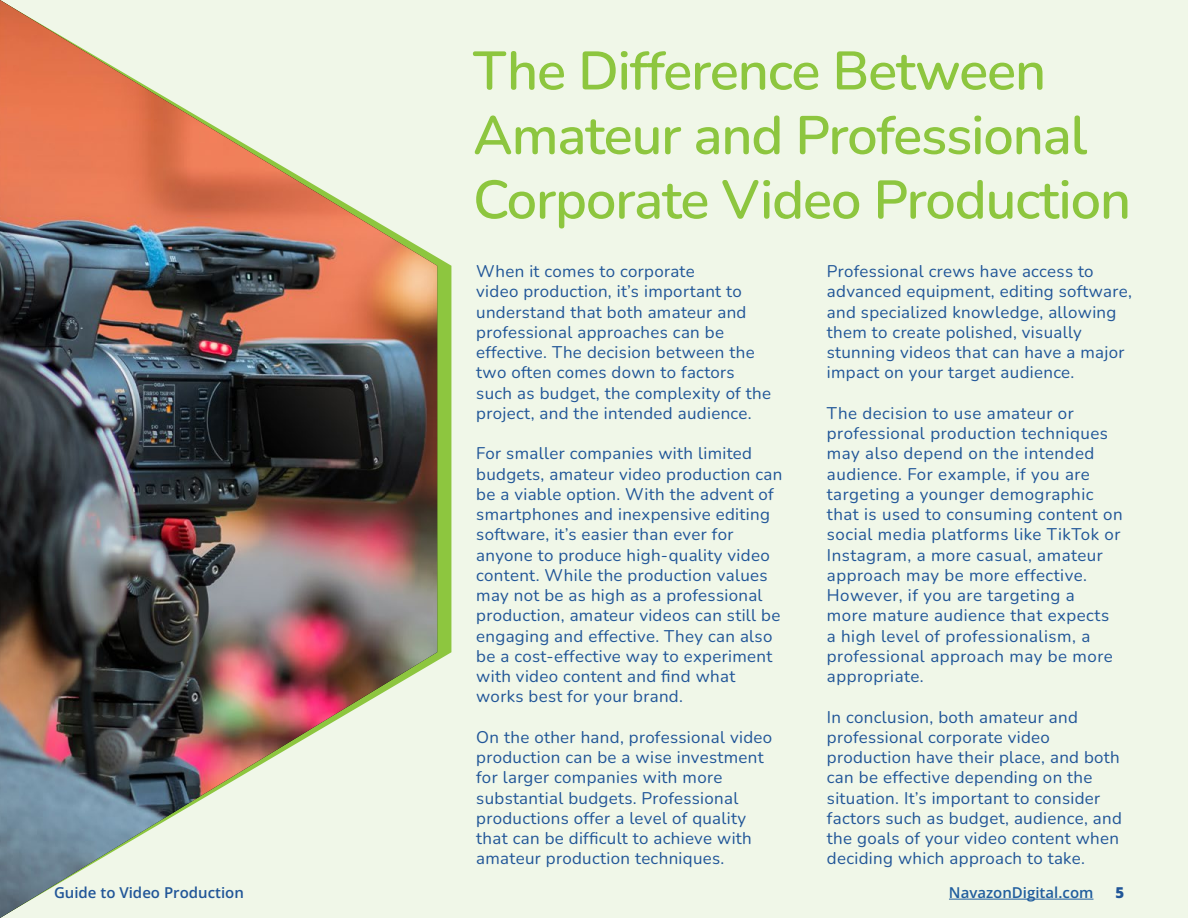
<style>
.page{position:relative;width:1188px;height:918px;background:#f0f7e8}
.page>*{position:absolute;margin:0;border:0;box-sizing:border-box;transform-origin:0 0}
.t1{font:600 54px/64.5px "Nunito";letter-spacing:-.02em;color:#8dc63f}
.t2{font:16.8px/20.2px "Nunito";letter-spacing:.02em;color:#215698}
.t3{font:15px "Open Sans";color:#215698}
.t4{font:15px "Open Sans";color:#215e9e}
</style>
<div class="page">
<hr style="left:949px;top:899px;width:144px;height:1px;background:#215e9e">
<svg style="left:437px;top:257px;width:14px;height:404px;background:#8dc342"></svg>
<img style="left:0;top:0;width:437px;height:918px">
<h1 class="t1" style="left:473px;top:37px;width:660px">The Difference Between<br>Amateur and Professional<br>Corporate Video Production</h1>
<p class="t2" style="left:476px;top:261px;width:296px">When it comes to corporate<br>video production, it’s important to understand that both amateur and professional approaches can be effective. The decision between the two often comes down to factors such as budget, the complexity of the project, and the intended audience.</p>
<p class="t2" style="left:476px;top:443px;width:308px">For smaller companies with limited budgets, amateur video production can be a viable option. With the advent of smartphones and inexpensive editing software, it’s easier than ever for anyone to produce high-quality video content. While the production values may not be as high as a professional production, amateur videos can still be engaging and effective. They can also be a cost-effective way to experiment with video content and find what works best for your brand.</p>
<p class="t2" style="left:476px;top:726px;width:298px">On the other hand, professional video production can be a wise investment for larger companies with more substantial budgets. Professional productions offer a level of quality that can be difficult to achieve with amateur production techniques.</p>
<p class="t2" style="left:827px;top:261px;width:307px">Professional crews have access to advanced equipment, editing software, and specialized knowledge, allowing them to create polished, visually stunning videos that can have a major impact on your target audience.</p>
<p class="t2" style="left:827px;top:402px;width:297px">The decision to use amateur or professional production techniques may also depend on the intended audience. For example, if you are targeting a younger demographic that is used to consuming content on social media platforms like TikTok or<br>Instagram, a more casual, amateur approach may be more effective.<br>However, if you are targeting a<br>more mature audience that expects<br>a high level of professionalism, a professional approach may be more appropriate.</p>
<p class="t2" style="left:827px;top:706px;width:297px">In conclusion, both amateur and professional corporate video production have their place, and both can be effective depending on the situation. It’s important to consider factors such as budget, audience, and the goals of your video content when deciding which approach to take.</p>
<p class="t3" style="left:54px;top:883px;width:192px">Guide to Video Production</p>
<p class="t4" style="left:949px;top:883px;width:146px">NavazonDigital.com</p>
<p class="t3" style="left:1116px;top:883px;width:10px">5</p>
</div>
